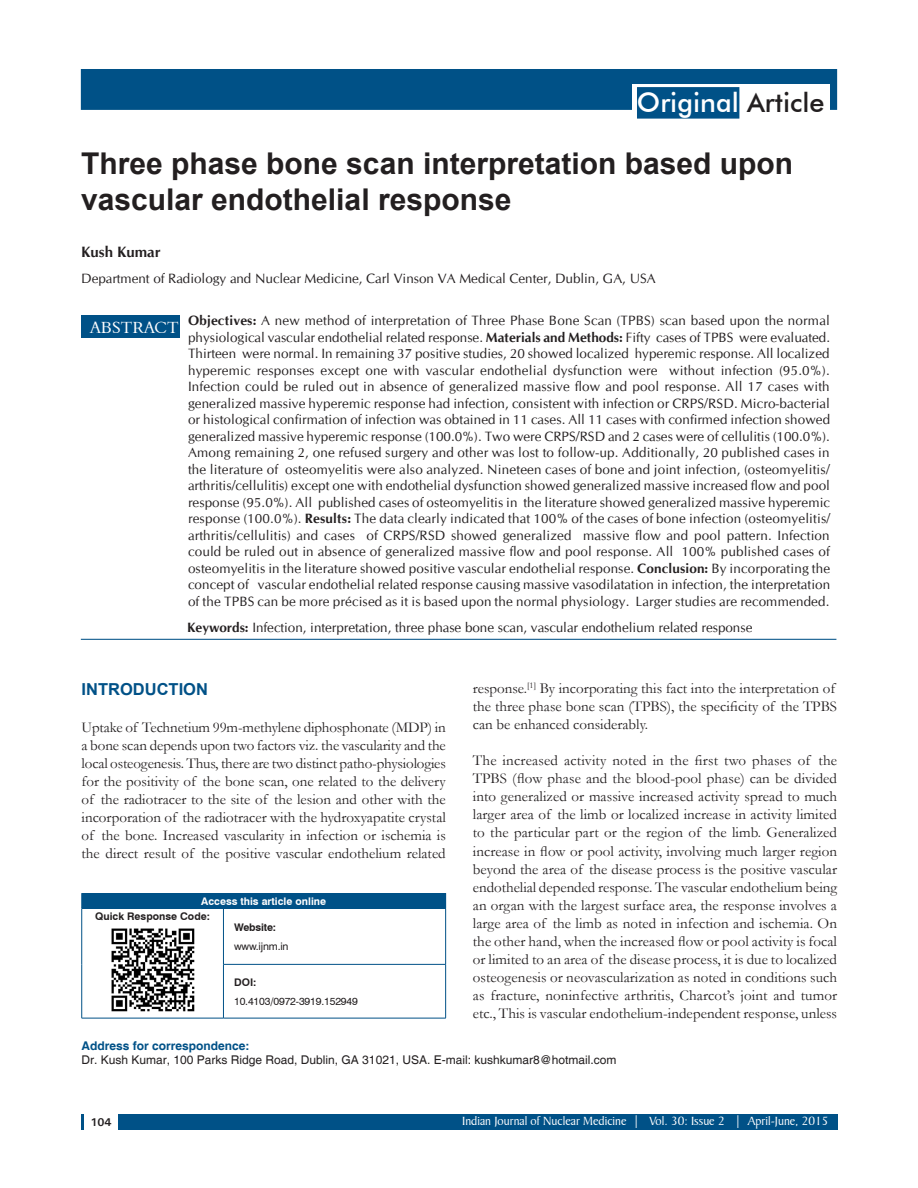
<style>
.page{position:relative;width:918px;height:1188px;background:#fff}
.page>*{position:absolute;margin:0;border:0;box-sizing:border-box;transform-origin:0 0}
.AT{font:700 30px/36px "Arial";color:#231f20}
.AH{font:500 27px "Futura BT";color:#fff}
.t1{font:700 16.5px "Arial";color:#005187}
.ABSH{font:16.5px "Aldine 401 BT Roman A";color:#fff}
.TX{font:15px/18.1px "Garamond";color:#231f20;text-align:justify}
.AU{font:700 15px "CG Omega";color:#231f20}
.ABS{font:13.5px/16.5px "CG Omega";letter-spacing:.015em;color:#231f20;text-align:justify}
.KWD{font:13.5px "CG Omega";color:#231f20}
.AFF{font:13.5px "CG Omega";color:#231f20}
.t2{font:12.75px "Baker Signet BT";color:#fff}
.ADD{font:12px/14.4px "Helvetica";color:#231f20}
.TX-2{font:700 11.25px "Univers";color:#231f20}
.t3{font:10.5px/18.9px "Swiss 721 BT";letter-spacing:-.015em;color:#231f20}
.t4{font:700 10.5px "Swiss 721 BT";color:#fff}
.t5{font:700 10.5px "Swiss 721 BT";color:#231f20}
.s1{color:#231f20}
.s2{font-weight:700}
.s3{font-weight:700;color:#005187}
</style>
<div class="page">
<div style="left:81px;top:1114px;width:756px;height:16px;background:#005187"></div>
<div style="left:85px;top:1114px;width:33px;height:16px;background:#fff"></div>
<hr style="left:81px;top:639px;width:755px;height:1px;background:#005187">
<div style="left:82px;top:893px;width:364px;height:15px;background:#005187"></div>
<svg style="left:81px;top:893px;width:1px;height:15px"></svg>
<hr style="left:82px;top:908px;width:141px;height:1px;background:#005187">
<hr style="left:81px;top:908px;width:1px;height:56px;background:#005187">
<hr style="left:81px;top:964px;width:1px;height:54px;background:#005187">
<hr style="left:82px;top:1018px;width:141px;height:1px;background:#005187">
<hr style="left:223px;top:908px;width:223px;height:1px;background:#005187">
<hr style="left:223px;top:908px;width:1px;height:56px;background:#005187">
<hr style="left:445px;top:908px;width:1px;height:56px;background:#005187">
<hr style="left:223px;top:964px;width:223px;height:1px;background:#005187">
<hr style="left:223px;top:965px;width:1px;height:53px;background:#005187">
<hr style="left:445px;top:965px;width:1px;height:53px;background:#005187">
<hr style="left:223px;top:1018px;width:223px;height:1px;background:#005187">
<img style="left:111px;top:928px;width:84px;height:84px">
<div style="left:81px;top:69px;width:756px;height:41px;background:#005187;border:2px solid #005187"></div>
<div style="left:632px;top:84px;width:197px;height:37px;background:#fff"></div>
<div style="left:637px;top:87px;width:102px;height:32px;background:#005187"></div>
<div style="left:81px;top:315px;width:99px;height:23px;background:#005187"></div>
<p class="AH" style="left:637px;top:86px;width:189px">Original <span class="s1">Article</span></p>
<p class="AT" style="left:81px;top:146px;width:713px">Three phase bone scan interpretation based upon vascular endothelial response</p>
<p class="AU" style="left:81px;top:242px;width:81px">Kush Kumar</p>
<p class="AFF" style="left:81px;top:270px;width:576px">Department of Radiology and Nuclear Medicine, Carl Vinson VA Medical Center, Dublin, GA, USA</p>
<p class="ABS" style="left:188px;top:312px;width:644px"><span class="s2">Objectives:</span> A new method of interpretation of Three Phase Bone Scan (TPBS) scan based upon the normal physiological vascular endothelial related response. <span class="s2">Materials and Methods:</span> Fifty cases of TPBS were evaluated.<br>Thirteen were normal. In remaining 37 positive studies, 20 showed localized hyperemic response. All localized hyperemic responses except one with vascular endothelial dysfunction were without infection (95.0%).<br>Infection could be ruled out in absence of generalized massive flow and pool response. All 17 cases with generalized massive hyperemic response had infection, consistent with infection or CRPS/RSD. Micro-bacterial or histological confirmation of infection was obtained in 11 cases. All 11 cases with confirmed infection showed generalized massive hyperemic response (100.0%). Two were CRPS/RSD and 2 cases were of cellulitis (100.0%).<br>Among remaining 2, one refused surgery and other was lost to follow-up. Additionally, 20 published cases in the literature of osteomyelitis were also analyzed. Nineteen cases of bone and joint infection, (osteomyelitis/ arthritis/cellulitis) except one with endothelial dysfunction showed generalized massive increased flow and pool response (95.0%). All published cases of osteomyelitis in the literature showed generalized massive hyperemic response (100.0%). <span class="s2">Results:</span> The data clearly indicated that 100% of the cases of bone infection (osteomyelitis/ arthritis/cellulitis) and cases of CRPS/RSD showed generalized massive flow and pool pattern. Infection could be ruled out in absence of generalized massive flow and pool response. All 100% published cases of osteomyelitis in the literature showed positive vascular endothelial response. <span class="s2">Conclusion:</span> By incorporating the concept of vascular endothelial related response causing massive vasodilatation in infection, the interpretation of the TPBS can be more précised as it is based upon the normal physiology. Larger studies are recommended.</p>
<p class="KWD" style="left:187px;top:619px;width:567px"><span class="s2">Keywords:</span> Infection, interpretation, three phase bone scan, vascular endothelium related response</p>
<p class="ABSH" style="left:90px;top:317px;width:90px">ABSTRACT</p>
<p class="TX" style="left:473px;top:679px;width:366px;text-align:left">response.<sup>[1]</sup> By incorporating this fact into the interpretation of the three phase bone scan (TPBS), the specificity of the TPBS can be enhanced considerably.</p>
<p class="TX" style="left:473px;top:751px;width:366px">The increased activity noted in the first two phases of the TPBS (flow phase and the blood‑pool phase) can be divided into generalized or massive increased activity spread to much larger area of the limb or localized increase in activity limited to the particular part or the region of the limb. Generalized increase in flow or pool activity, involving much larger region beyond the area of the disease process is the positive vascular endothelial depended response. The vascular endothelium being an organ with the largest surface area, the response involves a large area of the limb as noted in infection and ischemia. On the other hand, when the increased flow or pool activity is focal or limited to an area of the disease process, it is due to localized osteogenesis or neovascularization as noted in conditions such as fracture, noninfective arthritis, Charcot’s joint and tumor etc., This is vascular endothelium‑independent response, unless</p>
<p class="ADD" style="left:82px;top:1039px;width:537px"><span class="s3">Address for correspondence:<br></span>Dr. Kush Kumar, 100 Parks Ridge Road, Dublin, GA 31021, USA. E‑mail: kushkumar8@hotmail.com</p>
<h1 class="t1" style="left:82px;top:678px;width:128px">INTRODUCTION</h1>
<p class="TX" style="left:82px;top:718px;width:366px">Uptake of Technetium 99m‑methylene diphosphonate (MDP) in a bone scan depends upon two factors viz. the vascularity and the local osteogenesis. Thus, there are two distinct patho‑physiologies for the positivity of the bone scan, one related to the delivery of the radiotracer to the site of the lesion and other with the incorporation of the radiotracer with the hydroxyapatite crystal of the bone. Increased vascularity in infection or ischemia is the direct result of the positive vascular endothelium related</p>
<p class="t4" style="left:201px;top:894px;width:126px">Access this article online</p>
<p class="t5" style="left:95px;top:910px;width:116px">Quick Response Code:</p>
<p class="t3" style="left:234px;top:918px;width:56px"><span class="s2">Website: </span>www.ijnm.in</p>
<p class="t3" style="left:234px;top:973px;width:125px"><span class="s2">DOI:<br></span>10.4103/0972-3919.152949</p>
<p class="TX-2" style="left:90px;top:1115px;width:23px">104</p>
<p class="t2" style="left:462px;top:1113px;width:368px">Indian Journal of Nuclear Medicine | Vol. 30: Issue 2 | April-June, 2015</p>
</div>
